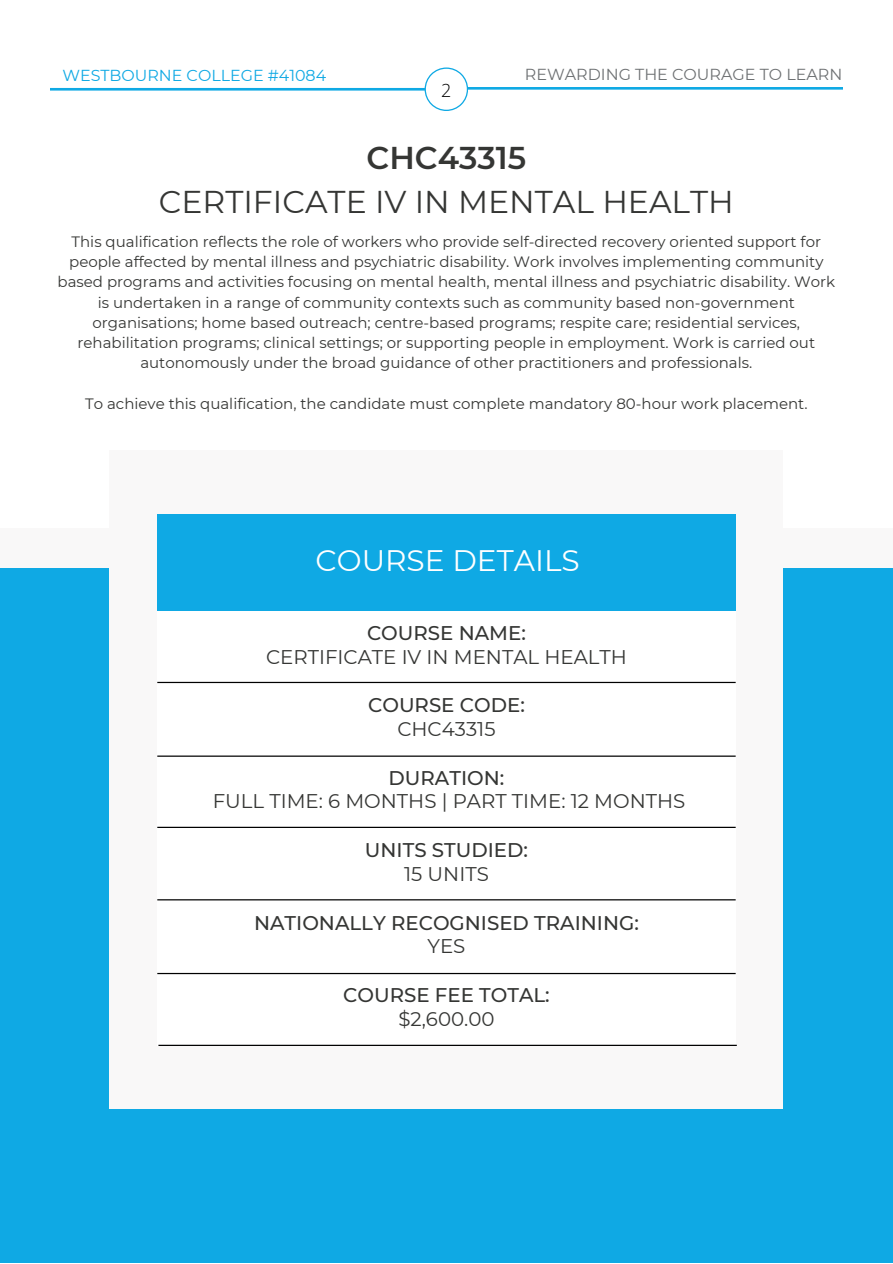
<style>
.page{position:relative;width:893px;height:1264px;background:#fff}
.page>*{position:absolute;margin:0;border:0;box-sizing:border-box;transform-origin:0 0}
.t1{font:31.5px "Montserrat";color:#353634}
.t2{font:600 31.5px "Montserrat";color:#353634}
.t3{font:29.7px "Montserrat";color:#fff}
.t4{font:500 19.8px "Montserrat";color:#353634}
.t5{font:19.8px "Montserrat";color:#353634}
.t6{font:300 18px "Open Sans";color:#000}
.t7{font:15.9px "Montserrat";color:#6e7173}
.t8{font:15.9px "Montserrat";color:#0fa9e4}
.t9{font:15px/20.2px "Montserrat";color:#353634;text-align:center}
</style>
<div class="page">
<svg style="left:50px;top:67px;width:792px;height:44px"></svg>
<div style="left:0;top:567px;width:892px;height:695px;background:#0fa9e4"></div>
<div style="left:0;top:528px;width:892px;height:39px;background:#f9f8f8"></div>
<div style="left:109px;top:450px;width:674px;height:658px;background:#f9f8f8"></div>
<div style="left:157px;top:514px;width:578px;height:96px;background:#0fa9e4"></div>
<div style="left:157px;top:610px;width:578px;height:73px;background:#fff"></div>
<div style="left:157px;top:683px;width:578px;height:72px;background:#fff"></div>
<hr style="left:157px;top:682px;width:578px;height:1px;background:#000">
<div style="left:157px;top:755px;width:578px;height:73px;background:#fff"></div>
<hr style="left:157px;top:755px;width:578px;height:1px;background:#000">
<div style="left:157px;top:828px;width:578px;height:72px;background:#fff"></div>
<hr style="left:157px;top:826px;width:578px;height:2px;background:#000">
<div style="left:157px;top:900px;width:578px;height:72px;background:#fff"></div>
<hr style="left:157px;top:899px;width:578px;height:1px;background:#000">
<div style="left:157px;top:972px;width:578px;height:73px;background:#fff"></div>
<hr style="left:157px;top:972px;width:578px;height:2px;background:#000">
<hr style="left:158px;top:1044px;width:578px;height:1px;background:#000">
<p class="t8" style="left:62px;top:66px;width:265px">WESTBOURNE COLLEGE #41084</p>
<p class="t6" style="left:441px;top:77px;width:12px">2</p>
<p class="t7" style="left:525px;top:65px;width:319px">REWARDING THE COURAGE TO LEARN</p>
<p class="t2" style="left:366px;top:139px;width:161px">CHC43315</p>
<p class="t1" style="left:159px;top:182px;width:576px">CERTIFICATE IV IN MENTAL HEALTH</p>
<p class="t9" style="left:57px;top:231px;width:779px">This qualification reflects the role of workers who provide self-directed recovery oriented support for people affected by mental illness and psychiatric disability. Work involves implementing community based programs and activities focusing on mental health, mental illness and psychiatric disability. Work is undertaken in a range of community contexts such as community based non-government organisations; home based outreach; centre-based programs; respite care; residential services, rehabilitation programs; clinical settings; or supporting people in employment. Work is carried out autonomously under the broad guidance of other practitioners and professionals.</p>
<p class="t9" style="left:85px;top:393px;width:723px">To achieve this qualification, the candidate must complete mandatory 80-hour work placement.</p>
<p class="t3" style="left:315px;top:542px;width:266px">COURSE DETAILS</p>
<p class="t4" style="left:367px;top:620px;width:160px">COURSE NAME:</p>
<p class="t5" style="left:266px;top:645px;width:362px">CERTIFICATE IV IN MENTAL HEALTH</p>
<p class="t4" style="left:368px;top:693px;width:158px">COURSE CODE:</p>
<p class="t5" style="left:397px;top:716px;width:100px">CHC43315</p>
<p class="t4" style="left:388px;top:766px;width:117px">DURATION:</p>
<p class="t5" style="left:213px;top:789px;width:474px">FULL TIME: 6 MONTHS | PART TIME: 12 MONTHS</p>
<p class="t4" style="left:365px;top:838px;width:164px">UNITS STUDIED:</p>
<p class="t5" style="left:404px;top:861px;width:86px">15 UNITS</p>
<p class="t4" style="left:254px;top:910px;width:386px">NATIONALLY RECOGNISED TRAINING:</p>
<p class="t5" style="left:427px;top:934px;width:39px">YES</p>
<p class="t4" style="left:343px;top:983px;width:208px">COURSE FEE TOTAL:</p>
<p class="t5" style="left:398px;top:1006px;width:98px">$2,600.00</p>
</div>
